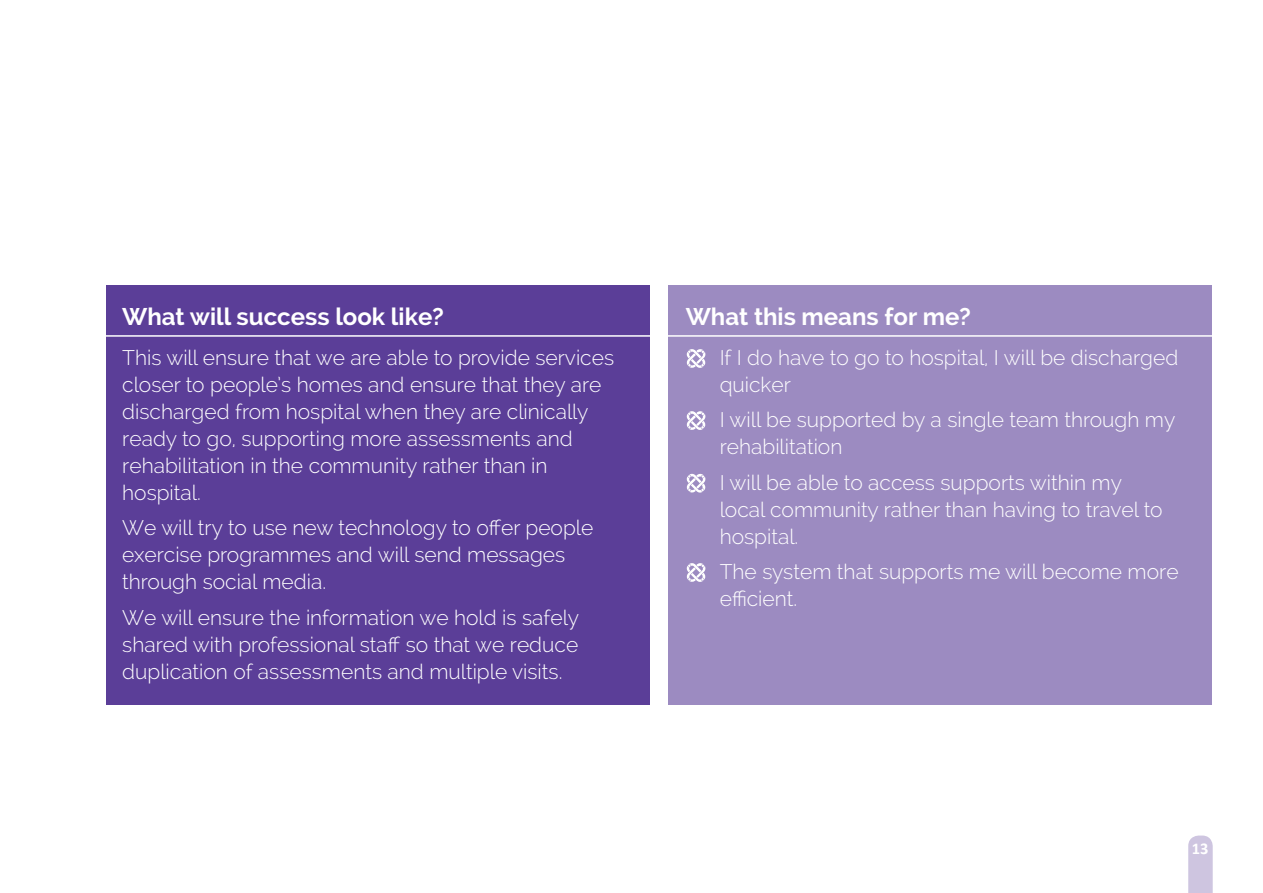
<style>
.page{position:relative;width:1263px;height:893px;background:#fff}
.page>*{position:absolute;margin:0;border:0;box-sizing:border-box;transform-origin:0 0}
.t1{font:700 24px "Raleway";color:#fff}
.t2{font:300 21px/27px "Raleway";color:#fff}
.t3{font:700 16.5px "Calibri";color:#fff}
</style>
<div class="page">
<svg style="left:1188px;top:835px;width:25px;height:58px"></svg>
<div style="left:106px;top:285px;width:544px;height:420px;background:#5b3e98"></div>
<div style="left:668px;top:285px;width:544px;height:420px;background:#9c8bc1"></div>
<hr style="left:91px;top:335px;width:1136px;height:2px;background:#fff">
<svg style="left:687px;top:349px;width:19px;height:19px"></svg>
<svg style="left:687px;top:411px;width:19px;height:19px"></svg>
<svg style="left:687px;top:473px;width:19px;height:20px"></svg>
<svg style="left:687px;top:563px;width:19px;height:19px"></svg>
<p class="t1" style="left:122px;top:303px;width:323px">What will success look like?</p>
<p class="t2" style="left:122px;top:344px;width:493px">This will ensure that we are able to provide services closer to people’s homes and ensure that they are discharged from hospital when they are clinically ready to go, supporting more assessments and rehabilitation in the community rather than in hospital.</p>
<p class="t2" style="left:122px;top:514px;width:473px">We will try to use new technology to offer people exercise programmes and will send messages through social media.</p>
<p class="t2" style="left:122px;top:604px;width:458px;text-align:justify">We will ensure the information we hold is safely shared with professional staff so that we reduce duplication of assessments and multiple visits.</p>
<p class="t1" style="left:686px;top:303px;width:287px">What this means for me?</p>
<p class="t2" style="left:720px;top:344px;width:460px">If I do have to go to hospital, I will be discharged quicker</p>
<p class="t2" style="left:720px;top:406px;width:457px">I will be supported by a single team through my rehabilitation</p>
<p class="t2" style="left:720px;top:469px;width:444px">I will be able to access supports within my local community rather than having to travel to hospital.</p>
<p class="t2" style="left:720px;top:558px;width:460px">The system that supports me will become more efficient.</p>
<p class="t3" style="left:1192px;top:838px;width:18px">13</p>
</div>
